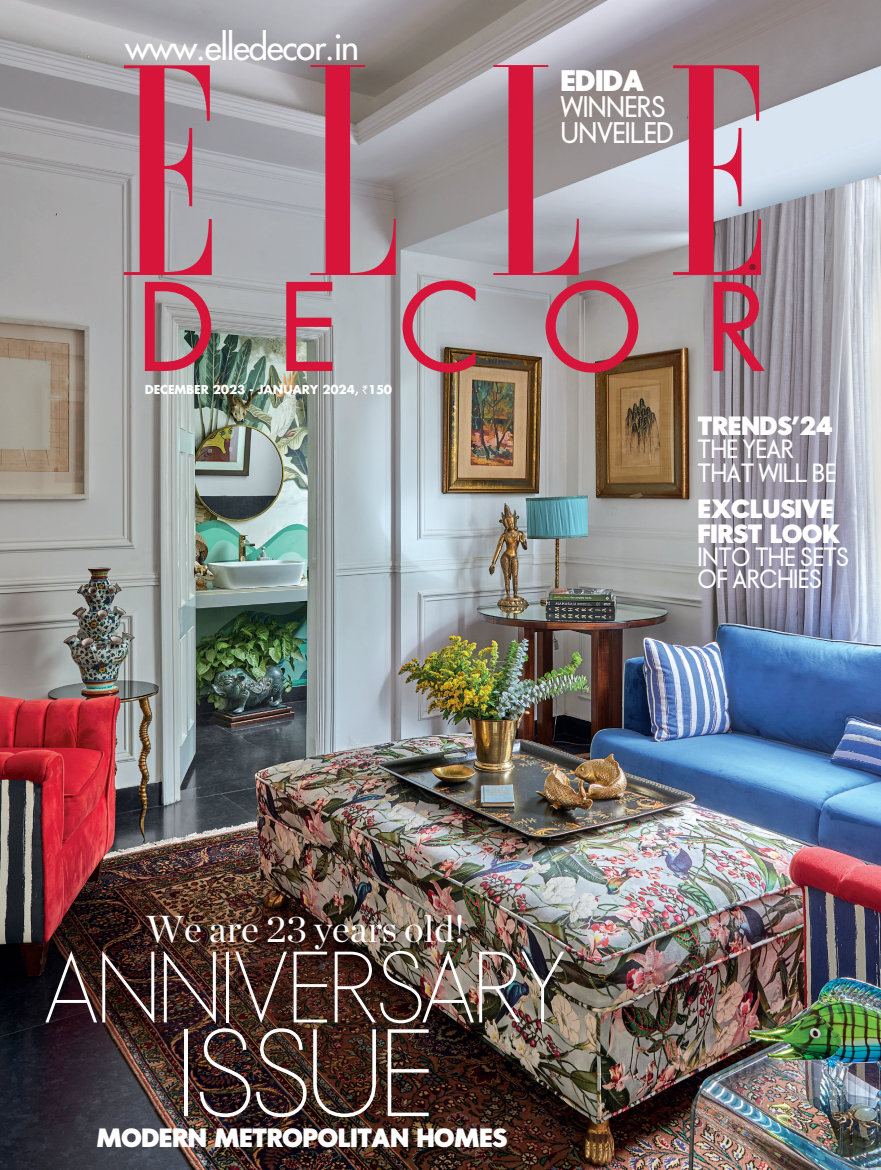
<style>
.page{position:relative;width:881px;height:1170px;background:#fff}
.page>*{position:absolute;margin:0;border:0;box-sizing:border-box;transform-origin:0 0}
.t1{font:300 112.35px "Elle Nova C Std";color:#fff}
.t2{font:300 91.65px "Elle Nova C Std";color:#fff}
.t3{font:37.5px "Chronicle Display";color:#fff}
.t4{font:500 34.5px "Futura Std";letter-spacing:-.035em;color:#fff}
.t5{font:600 27px/25.5px "Elle Nova C Std";color:#fff}
.t6{font:600 24px/23.2px "Elle Nova C Std";color:#fff}
.t7{font:900 24px/25.5px "Elle Nova C Std";color:#fff}
.t8{font:700 12px "Futura Std";letter-spacing:-.01em;color:#fff}
.t9{font:12px "Minion Pro";color:#231f20}
.s1{font-family:"Rupee";font-weight:400}
.s2{font-weight:900}
.s3{font-size:22.5px}
</style>
<div class="page">
<img style="left:0;top:0;width:880px;height:1169px">
<svg style="left:124px;top:65px;width:636px;height:210px;background:#ad8791"></svg>
<svg style="left:145px;top:280px;width:619px;height:92px;background:#a7848a"></svg>
<p class="t4" style="left:125px;top:26px;width:235px">www.elledecor.in</p>
<p class="t8" style="left:145px;top:381px;width:248px">DECEMBER 2023 - JANUARY 2024, <span class="s1">`</span>150</p>
<p class="t5" style="left:560px;top:70px;width:114px"><span class="s2">EDIDA<br></span>WINNERS<br>UNVEILED</p>
<p class="t9" style="left:748px;top:258px;width:9px">®<span class="s3">®</span></p>
<p class="t6" style="left:697px;top:415px;width:140px"><span class="s2">TRENDS’24<br></span>THE YEAR<br>THAT WILL BE</p>
<p class="t7" style="left:697px;top:495px;width:143px">EXCLUSIVE<br>FIRST LOOK</p>
<p class="t6" style="left:697px;top:546px;width:152px;line-height:22.6px">INTO THE SETS<br>OF ARCHIES</p>
<p class="t3" style="left:146px;top:900px;width:320px">We are 23 years old!</p>
<p class="t2" style="left:45px;top:937px;width:521px">ANNIVERSARY</p>
<p class="t1" style="left:178px;top:1012px;width:256px">ISSUE</p>
<p class="t7" style="left:97px;top:1125px;width:411px">MODERN METROPOLITAN HOMES</p>
</div>
